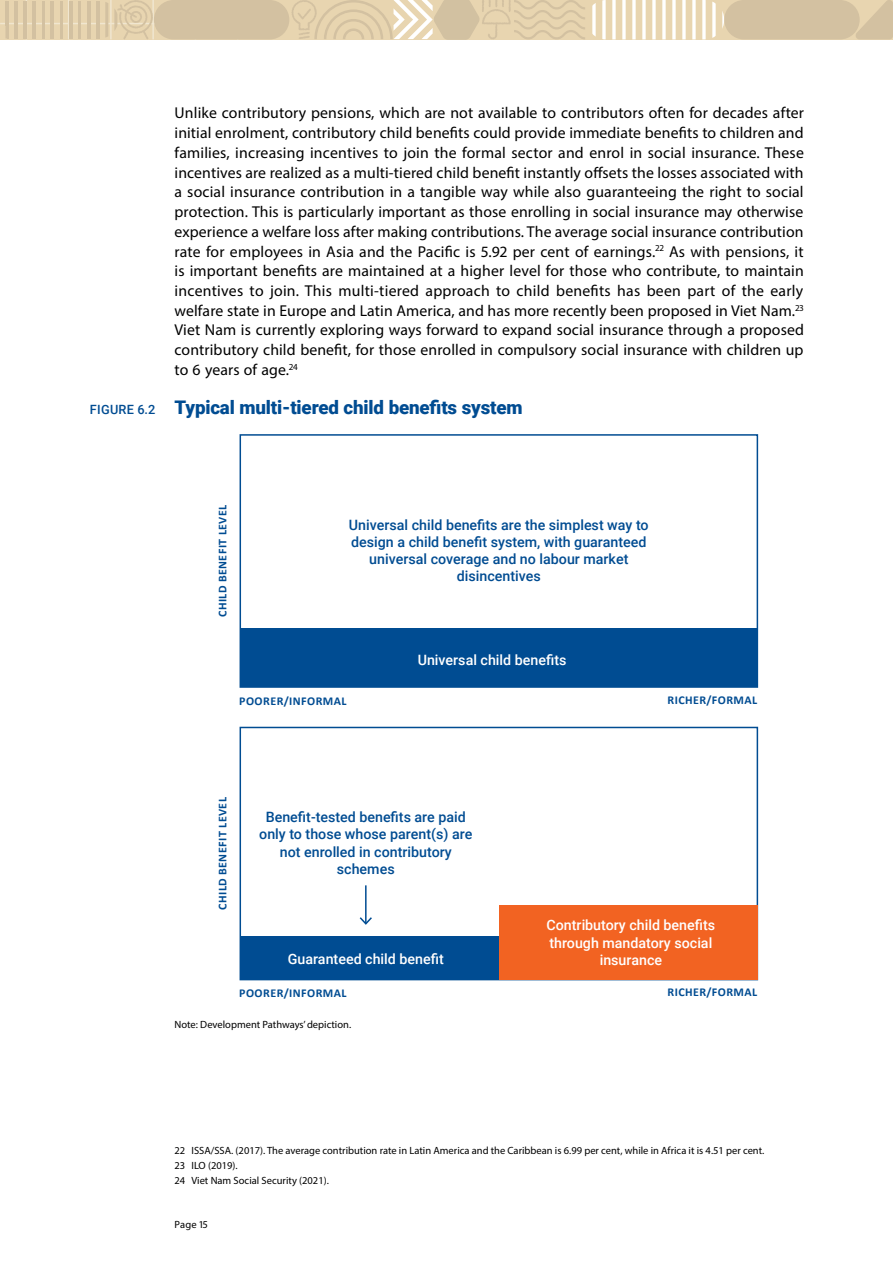
<style>
.page{position:relative;width:893px;height:1263px;background:#fff}
.page>*{position:absolute;margin:0;border:0;box-sizing:border-box;transform-origin:0 0}
.H3_Figure_Header_ind{font:900 18.75px "Roboto";letter-spacing:-.01em;color:#004c92}
.B1_Body_indented{font:15.75px/19.8px "Myriad Pro";letter-spacing:.005em;color:#000;text-align:justify}
.t1{font:500 14.25px/17.1px "Roboto";color:#004c92;text-align:center}
.t2{font:500 14.25px/17.1px "Roboto";color:#fff;text-align:center}
.t3{font:700 12px "Calibri";letter-spacing:.04em;color:#004c92}
.Footnotes{font:10.5px "Myriad Pro";color:#000}
.Source{font:10.5px "Myriad Pro";color:#000}
.s1{font-weight:500;font-size:12.75px}
</style>
<div class="page">
<div style="left:0;top:0;width:893px;height:39px;background:#e8d5b0"></div>
<hr style="left:26px;top:0;width:1px;height:39px;background:#f0e6d0">
<hr style="left:68px;top:0;width:1px;height:39px;background:#f0e6d0">
<hr style="left:110px;top:0;width:2px;height:39px;background:#f0e6d0">
<hr style="left:152px;top:0;width:2px;height:39px;background:#f0e6d0">
<hr style="left:0;top:23px;width:278px;height:1px;background:#f0e6d0">
<svg style="left:586px;top:0;width:138px;height:39px"></svg>
<div style="left:724px;top:0;width:136px;height:39px;background:#d3c1a1;border-radius:20px"></div>
<svg style="left:855px;top:0;width:38px;height:39px"></svg>
<svg style="left:15px;top:26px;width:3px;height:13px"></svg>
<svg style="left:33px;top:26px;width:3px;height:13px"></svg>
<svg style="left:51px;top:26px;width:3px;height:13px"></svg>
<svg style="left:69px;top:26px;width:3px;height:13px"></svg>
<svg style="left:87px;top:26px;width:3px;height:13px"></svg>
<hr style="left:15px;top:2px;width:3px;height:24px;background:#d3c1a1">
<hr style="left:33px;top:2px;width:3px;height:24px;background:#d3c1a1">
<hr style="left:51px;top:2px;width:3px;height:24px;background:#d3c1a1">
<hr style="left:69px;top:2px;width:3px;height:24px;background:#d3c1a1">
<hr style="left:87px;top:2px;width:3px;height:24px;background:#d3c1a1">
<svg style="left:105px;top:2px;width:3px;height:35px"></svg>
<svg style="left:5px;top:1px;width:4px;height:38px"></svg>
<svg style="left:24px;top:1px;width:3px;height:38px"></svg>
<svg style="left:42px;top:1px;width:3px;height:38px"></svg>
<svg style="left:60px;top:1px;width:3px;height:38px"></svg>
<svg style="left:78px;top:1px;width:3px;height:38px"></svg>
<svg style="left:96px;top:1px;width:3px;height:38px"></svg>
<div style="left:154px;top:0;width:135px;height:39px;background:#d3c1a1;border-radius:20px"></div>
<svg style="left:114px;top:0;width:39px;height:39px"></svg>
<svg style="left:291px;top:0;width:294px;height:39px"></svg>
<div style="left:240px;top:727px;width:518px;height:253px;border:2px solid #004c92"></div>
<div style="left:240px;top:936px;width:259px;height:43px;background:#004c92"></div>
<div style="left:499px;top:905px;width:258px;height:74px;background:#f26322"></div>
<hr style="left:365px;top:885px;width:2px;height:38px;background:#004c92">
<svg style="left:360px;top:917px;width:12px;height:8px"></svg>
<div style="left:240px;top:434px;width:518px;height:254px;border:2px solid #004c92"></div>
<div style="left:240px;top:629px;width:517px;height:58px;background:#004c92"></div>
<p class="B1_Body_indented" style="left:175px;top:103px;width:631px">Unlike contributory pensions, which are not available to contributors often for decades after initial enrolment, contributory child benefits could provide immediate benefits to children and families, increasing incentives to join the formal sector and enrol in social insurance. These incentives are realized as a multi-tiered child benefit instantly offsets the losses associated with a social insurance contribution in a tangible way while also guaranteeing the right to social protection. This is particularly important as those enrolling in social insurance may otherwise experience a welfare loss after making contributions. The average social insurance contribution rate for employees in Asia and the Pacific is 5.92 per cent of earnings.<sup>22</sup> As with pensions, it is important benefits are maintained at a higher level for those who contribute, to maintain incentives to join. This multi-tiered approach to child benefits has been part of the early welfare state in Europe and Latin America, and has more recently been proposed in Viet Nam.<sup>23<br></sup>Viet Nam is currently exploring ways forward to expand social insurance through a proposed contributory child benefit, for those enrolled in compulsory social insurance with children up to 6 years of age.<sup>24</sup></p>
<p class="H3_Figure_Header_ind" style="left:90px;top:395px;width:434px"><span class="s1">FIGURE 6.2</span> Typical multi-tiered child benefits system</p>
<p class="t3" style="left:215px;top:617px;width:114px;rotate:-90deg">CHILD BENEFIT LEVEL</p>
<p class="t1" style="left:349px;top:516px;width:301px">Universal child benefits are the simplest way to design a child benefit system, with guaranteed universal coverage and no labour market disincentives</p>
<p class="t2" style="left:418px;top:651px;width:150px">Universal child benefits</p>
<p class="t3" style="left:239px;top:693px;width:109px">POORER/INFORMAL</p>
<p class="t3" style="left:667px;top:692px;width:91px">RICHER/FORMAL</p>
<p class="t3" style="left:215px;top:910px;width:114px;rotate:-90deg">CHILD BENEFIT LEVEL</p>
<p class="t1" style="left:259px;top:808px;width:215px">Benefit-tested benefits are paid only to those whose parent(s) are not enrolled in contributory schemes</p>
<p class="t2" style="left:288px;top:950px;width:157px">Guaranteed child benefit</p>
<p class="t2" style="left:547px;top:916px;width:170px">Contributory child benefits through mandatory social insurance</p>
<p class="t3" style="left:239px;top:985px;width:109px">POORER/INFORMAL</p>
<p class="t3" style="left:667px;top:984px;width:91px">RICHER/FORMAL</p>
<p class="Source" style="left:175px;top:1018px;width:178px">Note: Development Pathways’ depiction.</p>
<p class="Footnotes" style="left:175px;top:1143px;width:591px">22 ISSA/SSA. (2017). The average contribution rate in Latin America and the Caribbean is 6.99 per cent, while in Africa it is 4.51 per cent.</p>
<p class="Footnotes" style="left:175px;top:1159px;width:65px">23 ILO (2019).</p>
<p class="Footnotes" style="left:175px;top:1174px;width:156px">24 Viet Nam Social Security (2021).</p>
<p class="Footnotes" style="left:175px;top:1217px;width:35px">Page 15</p>
</div>
